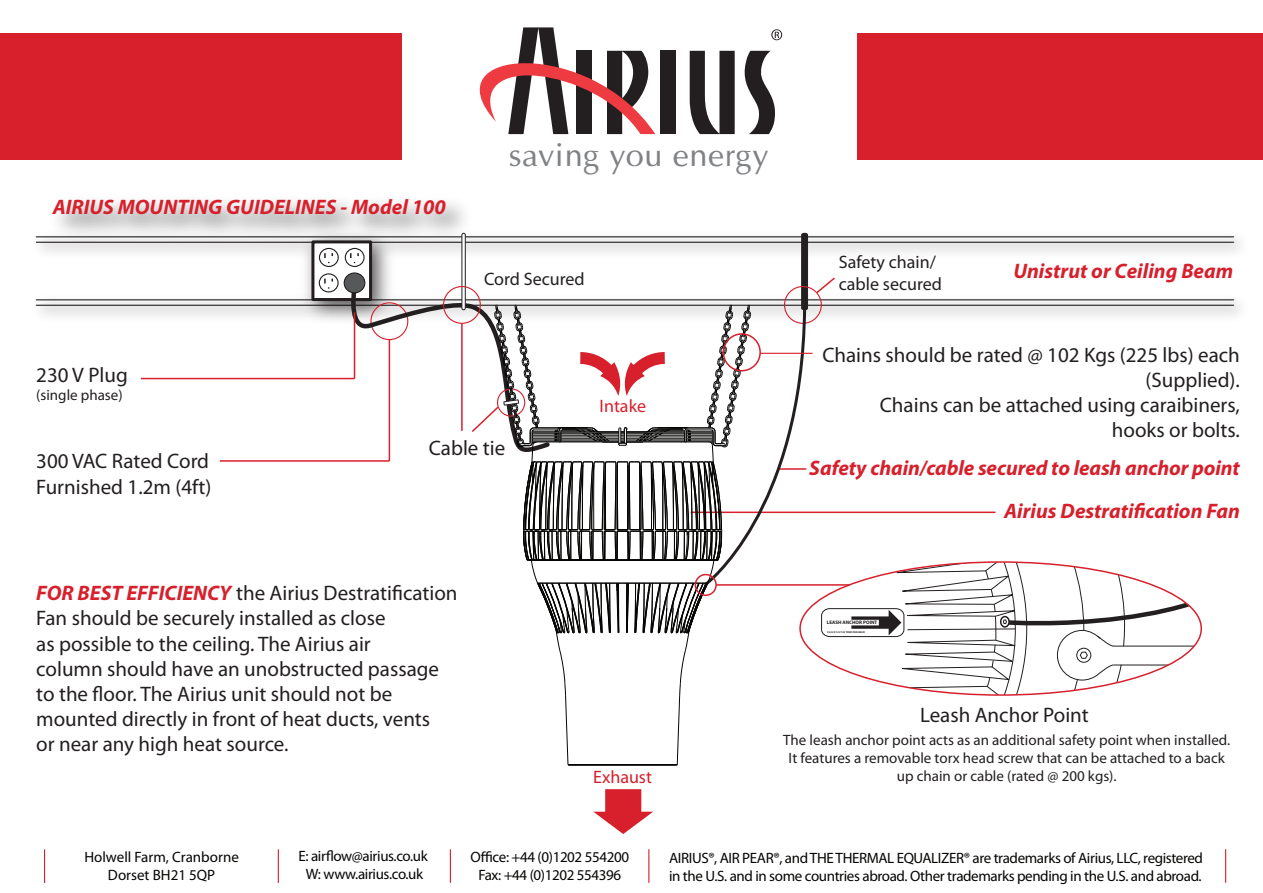
<style>
.page{position:relative;width:1263px;height:893px;background:#fff}
.page>*{position:absolute;margin:0;border:0;box-sizing:border-box;transform-origin:0 0}
.t1{font:32.1px "Optima";letter-spacing:.02em;color:#808285}
.t2{font:21px/25.2px "Myriad Pro";color:#231f20}
.t3{font:italic 700 21px "Myriad Pro";color:#d7202c}
.t4{font:18px/21.6px "Myriad Pro";color:#231f20}
.t5{font:18px "Myriad Pro";color:#d7202c}
.t6{font:15px/18px "Myriad Pro";letter-spacing:-.025em;color:#050504;text-align:center}
.t7{font:15px/18px "Myriad Pro";color:#231f20;text-align:center}
.t8{font:15px/18px "Myriad Pro";color:#050504;text-align:center}
.t9{font:700 4.95px "Myriad Pro";color:#231f20}
.t10{font:700 2.55px "Myriad Pro";color:#231f20}
.s1{font-weight:700;font-style:italic;color:#d7202c}
</style>
<div class="page">
<svg style="left:593px;top:789px;width:60px;height:45px"></svg>
<img style="left:35px;top:232px;width:1205px;height:92px">
<hr style="left:36px;top:242px;width:1198px;height:1px;background:#231f20">
<hr style="left:36px;top:305px;width:1198px;height:1px;background:#231f20">
<hr style="left:36px;top:236px;width:1198px;height:1px;background:#231f20">
<hr style="left:36px;top:299px;width:1198px;height:1px;background:#231f20">
<img style="left:294px;top:253px;width:55px;height:71px">
<div style="left:313px;top:242px;width:58px;height:58px;background:#fff"></div>
<div style="left:311px;top:240px;width:61px;height:61px;border:3px solid #231f20"></div>
<svg style="left:319px;top:274px;width:19px;height:18px"></svg>
<div style="left:319px;top:273px;width:20px;height:19px;border:1px solid #231f20;border-radius:50%"></div>
<svg style="left:319px;top:248px;width:19px;height:18px"></svg>
<div style="left:319px;top:248px;width:20px;height:19px;border:1px solid #231f20;border-radius:50%"></div>
<div style="left:345px;top:248px;width:20px;height:19px;border:1px solid #231f20;border-radius:50%"></div>
<div style="left:0;top:33px;width:402px;height:126px;background:#d7202c"></div>
<div style="left:858px;top:33px;width:405px;height:126px;background:#d7202c"></div>
<hr style="left:691px;top:512px;width:304px;height:1px;background:#d7202c">
<img style="left:40px;top:201px;width:439px;height:52px">
<svg style="left:324px;top:253px;width:9px;height:10px"></svg>
<svg style="left:324px;top:279px;width:9px;height:10px"></svg>
<div style="left:660px;top:51px;width:16px;height:83px;background:#231f20"></div>
<svg style="left:690px;top:51px;width:45px;height:83px"></svg>
<svg style="left:744px;top:51px;width:31px;height:83px"></svg>
<svg style="left:479px;top:27px;width:176px;height:107px"></svg>
<svg style="left:771px;top:29px;width:11px;height:11px"></svg>
<svg style="left:821px;top:562px;width:380px;height:133px"></svg>
<div style="left:344px;top:273px;width:21px;height:20px;background:#57585a;border-radius:50%"></div>
<div style="left:344px;top:272px;width:21px;height:21px;border:1px solid #231f20;border-radius:50%"></div>
<div style="left:784px;top:286px;width:38px;height:38px;border:1px solid #d7202c;border-radius:50%"></div>
<svg style="left:815px;top:276px;width:21px;height:19px"></svg>
<svg style="left:349px;top:233px;width:459px;height:532px"></svg>
<div style="left:695px;top:574px;width:22px;height:22px;border:2px solid #d7202c;border-radius:50%"></div>
<hr style="left:716px;top:584px;width:134px;height:2px;background:#d7202c">
<hr style="left:760px;top:353px;width:52px;height:1px;background:#d7202c">
<div style="left:723px;top:333px;width:38px;height:38px;border:2px solid #d7202c;border-radius:50%"></div>
<hr style="left:1225px;top:849px;width:1px;height:34px;background:#d7202c">
<hr style="left:44px;top:849px;width:1px;height:34px;background:#d7202c">
<hr style="left:278px;top:849px;width:1px;height:34px;background:#d7202c">
<hr style="left:450px;top:849px;width:1px;height:34px;background:#d7202c">
<hr style="left:648px;top:849px;width:1px;height:34px;background:#d7202c">
<hr style="left:220px;top:460px;width:169px;height:2px;background:#d7202c">
<hr style="left:389px;top:340px;width:1px;height:121px;background:#d7202c">
<hr style="left:141px;top:378px;width:213px;height:1px;background:#d7202c">
<hr style="left:354px;top:312px;width:1px;height:67px;background:#d7202c">
<p class="t3" style="left:53px;top:199px;width:395px">AIRIUS MOUNTING GUIDELINES - Model 100</p>
<p class="t2" style="left:36px;top:364px;width:93px">230 V Plug</p>
<p class="t7" style="left:36px;top:387px;width:88px">(single phase)</p>
<h1 class="t1" style="left:509px;top:135px;width:261px">saving you energy</h1>
<p class="t4" style="left:484px;top:270px;width:102px">Cord Secured</p>
<p class="t5" style="left:600px;top:399px;width:48px">Intake</p>
<p class="t2" style="left:36px;top:451px;width:177px">300 VAC Rated Cord<br>Furnished 1.2m (4ft)</p>
<p class="t2" style="left:429px;top:437px;width:78px">Cable tie</p>
<p class="t4" style="left:839px;top:253px;width:105px">Safety chain/ cable secured</p>
<p class="t3" style="left:1013px;top:263px;width:221px">Unistrut or Ceiling Beam</p>
<p class="t2" style="left:822px;top:344px;width:419px;text-align:right">Chains should be rated @ 102 Kgs (225 lbs) each (Supplied).<br>Chains can be attached using caraibiners, hooks or bolts.</p>
<p class="t3" style="left:809px;top:460px;width:432px">Safety chain/cable secured to leash anchor point</p>
<p class="t3" style="left:1004px;top:503px;width:237px">Airius Destratification Fan</p>
<p class="t2" style="left:36px;top:582px;width:423px"><span class="s1">FOR BEST EFFICIENCY</span> the Airius Destratification Fan should be securely installed as close<br>as possible to the ceiling. The Airius air<br>column should have an unobstructed passage to the floor. The Airius unit should not be mounted directly in front of heat ducts, vents<br>or near any high heat source.</p>
<p class="t5" style="left:593px;top:770px;width:60px">Exhaust</p>
<p class="t9" style="left:827px;top:620px;width:52px">LEASH ANCHOR POINT</p>
<p class="t10" style="left:827px;top:630px;width:39px">10-32 X 1/4 T-25 TORX PAN HEAD</p>
<p class="t2" style="left:920px;top:704px;width:170px">Leash Anchor Point</p>
<p class="t7" style="left:783px;top:733px;width:448px">The leash anchor point acts as an additional safety point when installed.<br>It features a removable torx head screw that can be attached to a back up chain or cable (rated @ 200 kgs).</p>
<p class="t6" style="left:298px;top:848px;width:131px">E: airflow@airius.co.uk<br>W: www.airius.co.uk</p>
<p class="t8" style="left:84px;top:849px;width:156px">Holwell Farm, Cranborne<br>Dorset BH21 5QP</p>
<p class="t6" style="left:669px;top:850px;width:535px;text-align:left">AIRIUS®, AIR PEAR®, and THE THERMAL EQUALIZER® are trademarks of Airius, LLC, registered in the U.S. and in some countries abroad. Other trademarks pending in the U.S. and abroad.</p>
<p class="t6" style="left:471px;top:850px;width:160px">Office: +44 (0)1202 554200<br>Fax: +44 (0)1202 554396</p>
</div>
